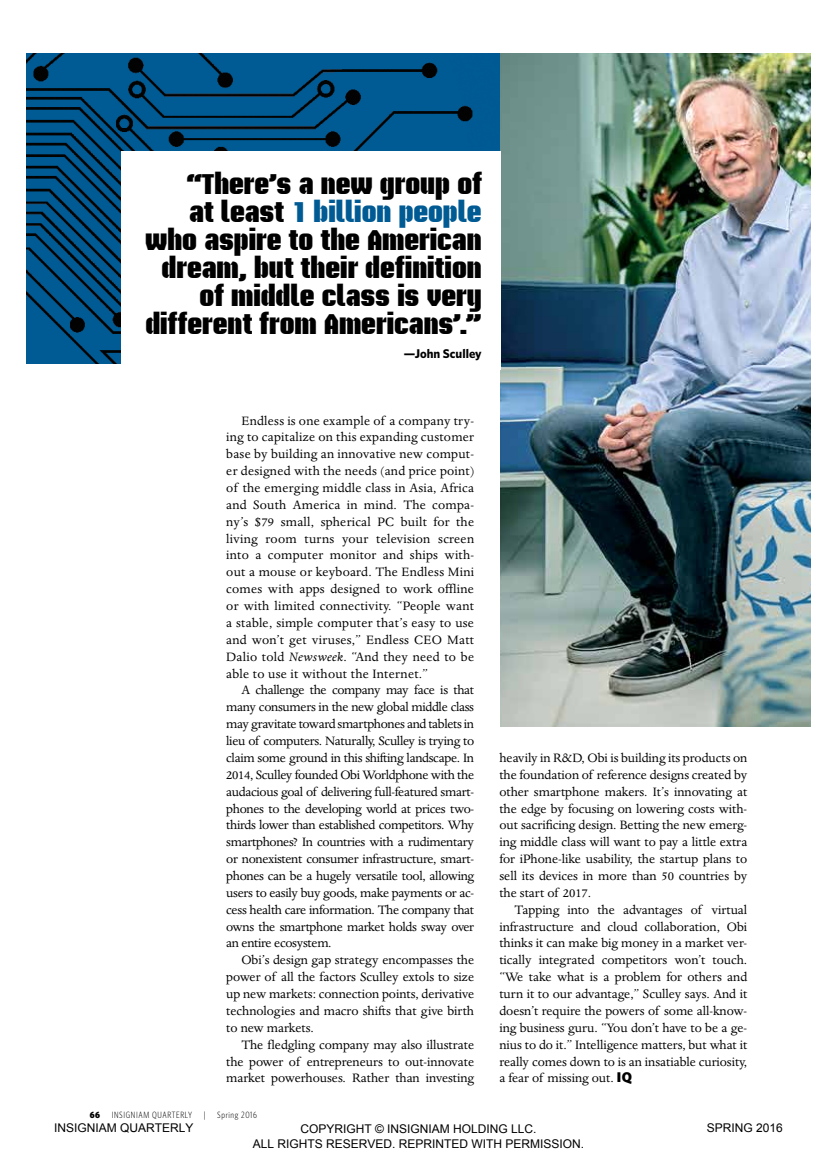
<style>
.page{position:relative;width:837px;height:1175px;background:#fff}
.page>*{position:absolute;margin:0;border:0;box-sizing:border-box;transform-origin:0 0}
.t1{font:900 28.05px/28px "Briem Akademi Std";color:#000;text-align:right}
.t2{font:14.1px/16.8px "Dante MT Std";letter-spacing:-.005em;color:#000;text-align:justify}
.t3{font:700 12.6px "Whitney";color:#000}
.t4{font:12px/14.4px "Arial";color:#000;text-align:center}
.t5{font:300 9.15px "Whitney Condensed";letter-spacing:.07em;color:#000}
.t6{font:900 9.15px "Whitney Condensed";color:#000}
.s1{color:#005a93}
.s2{font-style:italic}
.s3{font-family:"Whitney";font-weight:900}
</style>
<div class="page">
<img style="left:26px;top:53px;width:475px;height:310px">
<img style="left:501px;top:53px;width:310px;height:673px">
<div style="left:121px;top:151px;width:380px;height:219px;background:#fff"></div>
<h1 class="t1" style="left:145px;top:170px;width:338px">“There’s a new group of<br>at least <span class="s1">1 billion people </span>who aspire to the American dream, but their definition of middle class is very different from Americans’.”</h1>
<p class="t3" style="left:404px;top:346px;width:80px">—John Sculley</p>
<p class="t2" style="left:226px;top:412px;width:249px;text-indent:15px">Endless is one example of a company try&shy;ing to capitalize on this expanding customer base by building an innovative new comput&shy;er designed with the needs (and price point) of the emerging middle class in Asia, Africa and South America in mind. The compa&shy;ny’s $79 small, spherical PC built for the living room turns your television screen into a computer monitor and ships with&shy;out a mouse or keyboard. The Endless Mini comes with apps designed to work offline or with limited connectivity. “People want a stable, simple computer that’s easy to use and won’t get viruses,” Endless CEO Matt Dalio told <span class="s2">Newsweek</span>. “And they need to be able to use it without the Internet.”</p>
<p class="t2" style="left:226px;top:682px;width:249px;text-indent:15px">A challenge the company may face is that many consumers in the new global middle class may gravitate toward smartphones and tablets in lieu of computers. Naturally, Sculley is trying to claim some ground in this shifting landscape. In 2014, Sculley founded Obi Worldphone with the audacious goal of delivering full-featured smart&shy;phones to the developing world at prices two&shy;thirds lower than established competitors. Why smartphones? In countries with a rudimentary or nonexistent consumer infrastructure, smart&shy;phones can be a hugely versatile tool, allowing users to easily buy goods, make payments or ac&shy;cess health care information. The company that owns the smartphone market holds sway over an entire ecosystem.</p>
<p class="t2" style="left:226px;top:951px;width:249px;text-indent:15px">Obi’s design gap strategy encompasses the power of all the factors Sculley extols to size up new markets: connection points, derivative technologies and macro shifts that give birth to new markets.</p>
<p class="t2" style="left:226px;top:1036px;width:249px;text-indent:15px">The fledgling company may also illustrate the power of entrepreneurs to out-innovate market powerhouses. Rather than investing</p>
<p class="t6" style="left:90px;top:1109px;width:12px">66</p>
<p class="t5" style="left:112px;top:1110px;width:82px">INSIGNIAM QUARTERLY</p>
<p class="t5" style="left:204px;top:1110px;width:3px">|</p>
<p class="t5" style="left:217px;top:1110px;width:41px">Spring 2016</p>
<p class="t2" style="left:499px;top:749px;width:249px">heavily in R&amp;D, Obi is building its products on the foundation of reference designs created by other smartphone makers. It’s innovating at the edge by focusing on lowering costs with&shy;out sacrificing design. Betting the new emerg&shy;ing middle class will want to pay a little extra for iPhone-like usability, the startup plans to sell its devices in more than 50 countries by the start of 2017.</p>
<p class="t2" style="left:499px;top:901px;width:249px;text-indent:15px">Tapping into the advantages of virtual infrastructure and cloud collaboration, Obi thinks it can make big money in a market ver&shy;tically integrated competitors won’t touch. “We take what is a problem for others and turn it to our advantage,” Sculley says. And it doesn’t require the powers of some all-know&shy;ing business guru. “You don’t have to be a ge&shy;nius to do it.” Intelligence matters, but what it really comes down to is an insatiable curiosity, a fear of missing out. <span class="s3">IQ</span></p>
<p class="t4" style="left:54px;top:1120px;width:141px">INSIGNIAM QUARTERLY</p>
<p class="t4" style="left:253px;top:1121px;width:333px">COPYRIGHT © INSIGNIAM HOLDING LLC.<br>ALL RIGHTS RESERVED. REPRINTED WITH PERMISSION.</p>
<p class="t4" style="left:707px;top:1120px;width:78px">SPRING 2016</p>
</div>
